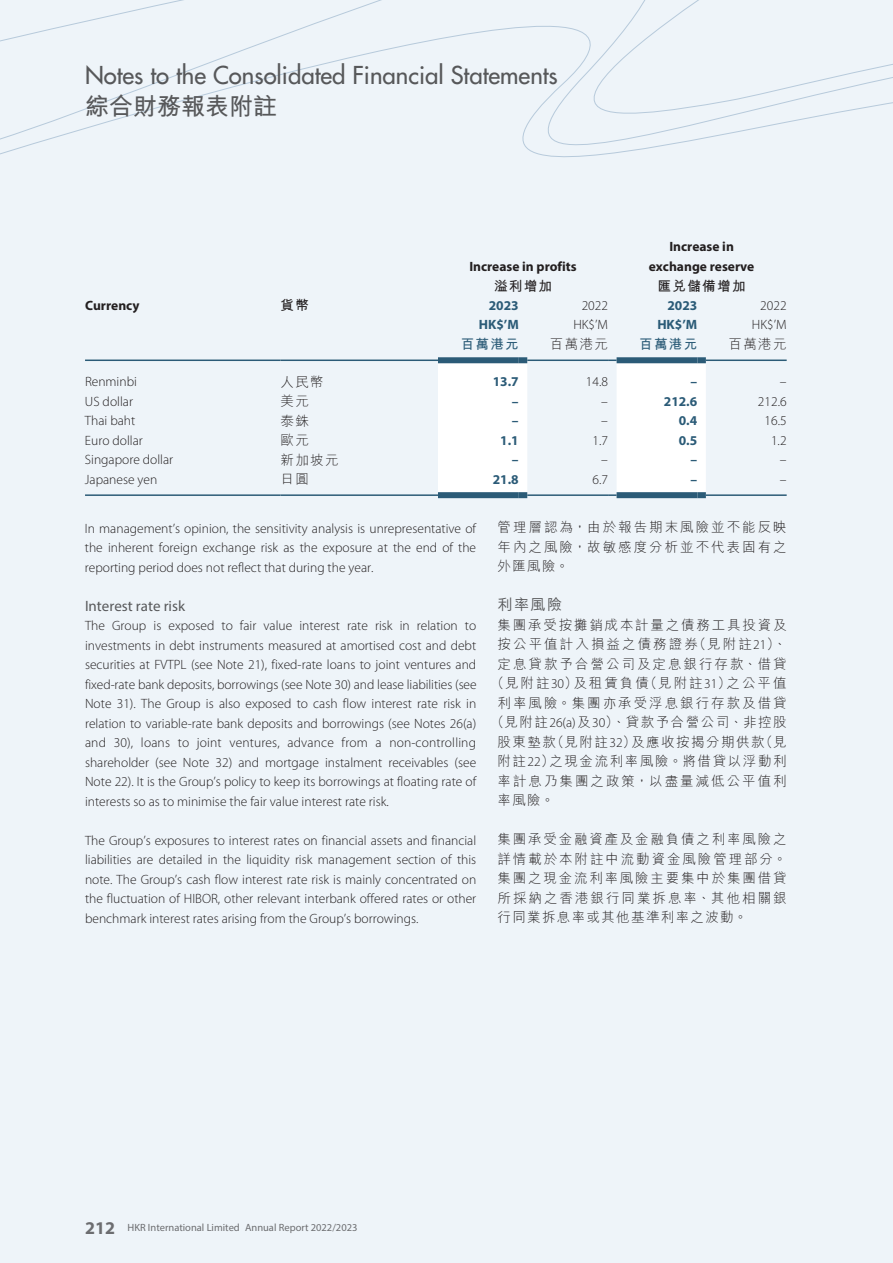
<style>
.page{position:relative;width:893px;height:1263px;background:#eef4f9}
.page>*{position:absolute;margin:0;border:0;box-sizing:border-box;transform-origin:0 0}
.t1{font:500 24px "Futura Std";color:#57585a}
.t2{font:700 24px "M Hei HK";color:#57585a}
.t3{font:15px "Myriad Pro";color:#57585a}
.t4{font:500 15px "M Hei HK";color:#57585a}
.t5{font:300 13.5px/19.5px "Myriad Pro";color:#231f20;text-align:justify}
.t6{font:300 13.5px/19.5px "M Hei HK";letter-spacing:.15em;color:#231f20;text-align:justify}
.t7{font:700 13.5px/19.5px "Myriad Pro";color:#231f20;text-align:center}
.t8{font:700 13.5px "Myriad Pro";color:#2b5b77}
.t9{font:300 13.5px "M Hei HK";letter-spacing:.115em;color:#231f20}
.t10{font:300 13.5px "M Hei HK";letter-spacing:.11em;color:#231f20}
.t11{font:300 13.5px "M Hei HK";letter-spacing:.12em;color:#231f20}
.t12{font:700 13.5px "M Hei HK";letter-spacing:.1em;color:#231f20}
.t13{font:700 13.5px "M Hei HK";letter-spacing:.1em;color:#2b5b77}
.t14{font:10.5px "Myriad Pro";color:#6c6d70}
.s1{font-family:"Myriad Pro"}
.s2{font-weight:700;font-size:18px}
</style>
<div class="page">
<svg style="left:0;top:0;width:893px;height:158px"></svg>
<hr style="left:85px;top:359px;width:196px;height:2px;background:#2b5b77">
<hr style="left:281px;top:359px;width:157px;height:2px;background:#2b5b77">
<hr style="left:706px;top:359px;width:81px;height:2px;background:#2b5b77">
<hr style="left:85px;top:494px;width:196px;height:2px;background:#2b5b77">
<hr style="left:281px;top:494px;width:157px;height:2px;background:#2b5b77">
<svg style="left:438px;top:359px;width:268px;height:137px"></svg>
<hr style="left:706px;top:494px;width:81px;height:2px;background:#2b5b77">
<div style="left:438px;top:357px;width:81px;height:6px;background:#2b5b77"></div>
<div style="left:519px;top:357px;width:8px;height:6px;background:#2b5b77"></div>
<div style="left:617px;top:357px;width:80px;height:6px;background:#2b5b77"></div>
<div style="left:697px;top:357px;width:9px;height:6px;background:#2b5b77"></div>
<div style="left:617px;top:492px;width:80px;height:6px;background:#2b5b77"></div>
<div style="left:697px;top:492px;width:9px;height:6px;background:#2b5b77"></div>
<div style="left:438px;top:492px;width:81px;height:6px;background:#2b5b77"></div>
<div style="left:519px;top:492px;width:8px;height:6px;background:#2b5b77"></div>
<h1 class="t1" style="left:85px;top:60px;width:474px">Notes to the Consolidated Financial Statements</h1>
<h1 class="t2" style="left:85px;top:89px;width:193px">綜合財務報表附註</h1>
<p class="t7" style="left:469px;top:256px;width:109px">Increase in profits</p>
<p class="t7" style="left:649px;top:236px;width:107px">Increase in exchange reserve</p>
<p class="t12" style="left:494px;top:276px;width:60px">溢利增加</p>
<p class="t12" style="left:658px;top:276px;width:89px">匯兌儲備增加</p>
<p class="t7" style="left:85px;top:295px;width:56px">Currency</p>
<p class="t12" style="left:281px;top:295px;width:30px">貨幣</p>
<p class="t8" style="left:489px;top:296px;width:31px">2023</p>
<p class="t5" style="left:582px;top:295px;width:28px">2022</p>
<p class="t8" style="left:667px;top:296px;width:31px">2023</p>
<p class="t5" style="left:760px;top:295px;width:28px">2022</p>
<p class="t8" style="left:479px;top:316px;width:42px">HK$’M</p>
<p class="t5" style="left:573px;top:315px;width:36px">HK$’M</p>
<p class="t8" style="left:657px;top:316px;width:42px">HK$’M</p>
<p class="t5" style="left:752px;top:315px;width:36px">HK$’M</p>
<p class="t13" style="left:461px;top:334px;width:60px">百萬港元</p>
<p class="t6" style="left:550px;top:334px;width:60px">百萬港元</p>
<p class="t13" style="left:639px;top:334px;width:60px">百萬港元</p>
<p class="t6" style="left:729px;top:334px;width:60px">百萬港元</p>
<p class="t5" style="left:85px;top:372px;width:53px">Renminbi</p>
<p class="t6" style="left:281px;top:372px;width:45px">人民幣</p>
<p class="t8" style="left:493px;top:373px;width:27px">13.7</p>
<p class="t5" style="left:586px;top:372px;width:24px">14.8</p>
<p class="t8" style="left:691px;top:373px;width:8px">–</p>
<p class="t5" style="left:780px;top:372px;width:8px">–</p>
<p class="t5" style="left:85px;top:391px;width:50px">US dollar</p>
<p class="t6" style="left:281px;top:391px;width:30px">美元</p>
<p class="t8" style="left:512px;top:392px;width:8px">–</p>
<p class="t5" style="left:601px;top:391px;width:8px">–</p>
<p class="t8" style="left:664px;top:392px;width:35px">212.6</p>
<p class="t5" style="left:758px;top:391px;width:30px">212.6</p>
<p class="t5" style="left:85px;top:411px;width:52px">Thai baht</p>
<p class="t6" style="left:281px;top:411px;width:30px">泰銖</p>
<p class="t8" style="left:512px;top:412px;width:8px">–</p>
<p class="t5" style="left:601px;top:411px;width:8px">–</p>
<p class="t8" style="left:679px;top:412px;width:20px">0.4</p>
<p class="t5" style="left:764px;top:411px;width:24px">16.5</p>
<p class="t5" style="left:85px;top:430px;width:59px">Euro dollar</p>
<p class="t6" style="left:281px;top:430px;width:30px">歐元</p>
<p class="t8" style="left:500px;top:431px;width:20px">1.1</p>
<p class="t5" style="left:592px;top:430px;width:17px">1.7</p>
<p class="t8" style="left:679px;top:431px;width:20px">0.5</p>
<p class="t5" style="left:771px;top:430px;width:17px">1.2</p>
<p class="t5" style="left:85px;top:450px;width:90px">Singapore dollar</p>
<p class="t6" style="left:281px;top:450px;width:60px">新加坡元</p>
<p class="t8" style="left:512px;top:451px;width:8px">–</p>
<p class="t5" style="left:601px;top:450px;width:8px">–</p>
<p class="t8" style="left:690px;top:451px;width:8px">–</p>
<p class="t5" style="left:780px;top:450px;width:8px">–</p>
<p class="t5" style="left:85px;top:469px;width:74px">Japanese yen</p>
<p class="t6" style="left:281px;top:469px;width:30px">日圓</p>
<p class="t8" style="left:493px;top:470px;width:27px">21.8</p>
<p class="t5" style="left:592px;top:469px;width:17px">6.7</p>
<p class="t8" style="left:690px;top:470px;width:8px">–</p>
<p class="t5" style="left:780px;top:469px;width:8px">–</p>
<p class="t5" style="left:85px;top:518px;width:393px">In management’s opinion, the sensitivity analysis is unrepresentative of the inherent foreign exchange risk as the exposure at the end of the reporting period does not reflect that during the year.</p>
<p class="t3" style="left:85px;top:596px;width:102px">Interest rate risk</p>
<p class="t5" style="left:85px;top:616px;width:393px">The Group is exposed to fair value interest rate risk in relation to investments in debt instruments measured at amortised cost and debt securities at FVTPL (see Note 21), fixed-rate loans to joint ventures and fixed-rate bank deposits, borrowings (see Note 30) and lease liabilities (see Note 31). The Group is also exposed to cash flow interest rate risk in relation to variable-rate bank deposits and borrowings (see Notes 26(a) and 30), loans to joint ventures, advance from a non-controlling shareholder (see Note 32) and mortgage instalment receivables (see Note 22). It is the Group’s policy to keep its borrowings at floating rate of interests so as to minimise the fair value interest rate risk.</p>
<p class="t5" style="left:85px;top:830px;width:393px">The Group’s exposures to interest rates on financial assets and financial liabilities are detailed in the liquidity risk management section of this note. The Group’s cash flow interest rate risk is mainly concentrated on the fluctuation of HIBOR, other relevant interbank offered rates or other benchmark interest rates arising from the Group’s borrowings.</p>
<p class="t6" style="left:497px;top:517px;width:291px">管理層認為，由於報告期末風險並不能反映年內之風險，故敏感度分析並不代表固有之外匯風險。</p>
<p class="t4" style="left:497px;top:594px;width:66px">利率風險</p>
<p class="t6" style="left:497px;top:615px;width:291px">集團承受按攤銷成本計量之債務工具投資及</p>
<p class="t6" style="left:497px;top:634px;width:291px">按公平值計入損益之債務證券（見附註<span class="s1">21</span>）、</p>
<p class="t6" style="left:497px;top:654px;width:291px">定息貸款予合營公司及定息銀行存款、借貸</p>
<p class="t6" style="left:491px;top:673px;width:297px">（見附註<span class="s1">30</span>）及租賃負債（見附註<span class="s1">31</span>）之公平值</p>
<p class="t6" style="left:497px;top:693px;width:291px">利率風險。集團亦承受浮息銀行存款及借貸</p>
<p class="t9" style="left:491px;top:715px;width:297px">（見附註<span class="s1">26(a)</span>及<span class="s1">30</span>）、貸款予合營公司、非控股</p>
<p class="t10" style="left:497px;top:735px;width:291px">股東墊款（見附註<span class="s1">32</span>）及應收按揭分期供款（見</p>
<p class="t11" style="left:497px;top:754px;width:291px">附註<span class="s1">22</span>）之現金流利率風險。將借貸以浮動利</p>
<p class="t6" style="left:497px;top:771px;width:291px">率計息乃集團之政策，以盡量減低公平值利</p>
<p class="t6" style="left:497px;top:790px;width:58px">率風險。</p>
<p class="t6" style="left:497px;top:829px;width:291px">集團承受金融資產及金融負債之利率風險之詳情載於本附註中流動資金風險管理部分。集團之現金流利率風險主要集中於集團借貸所採納之香港銀行同業拆息率、其他相關銀行同業拆息率或其他基準利率之波動。</p>
<p class="t14" style="left:85px;top:1221px;width:274px"><span class="s2">212</span> HKR International Limited Annual Report 2022/2023</p>
</div>
